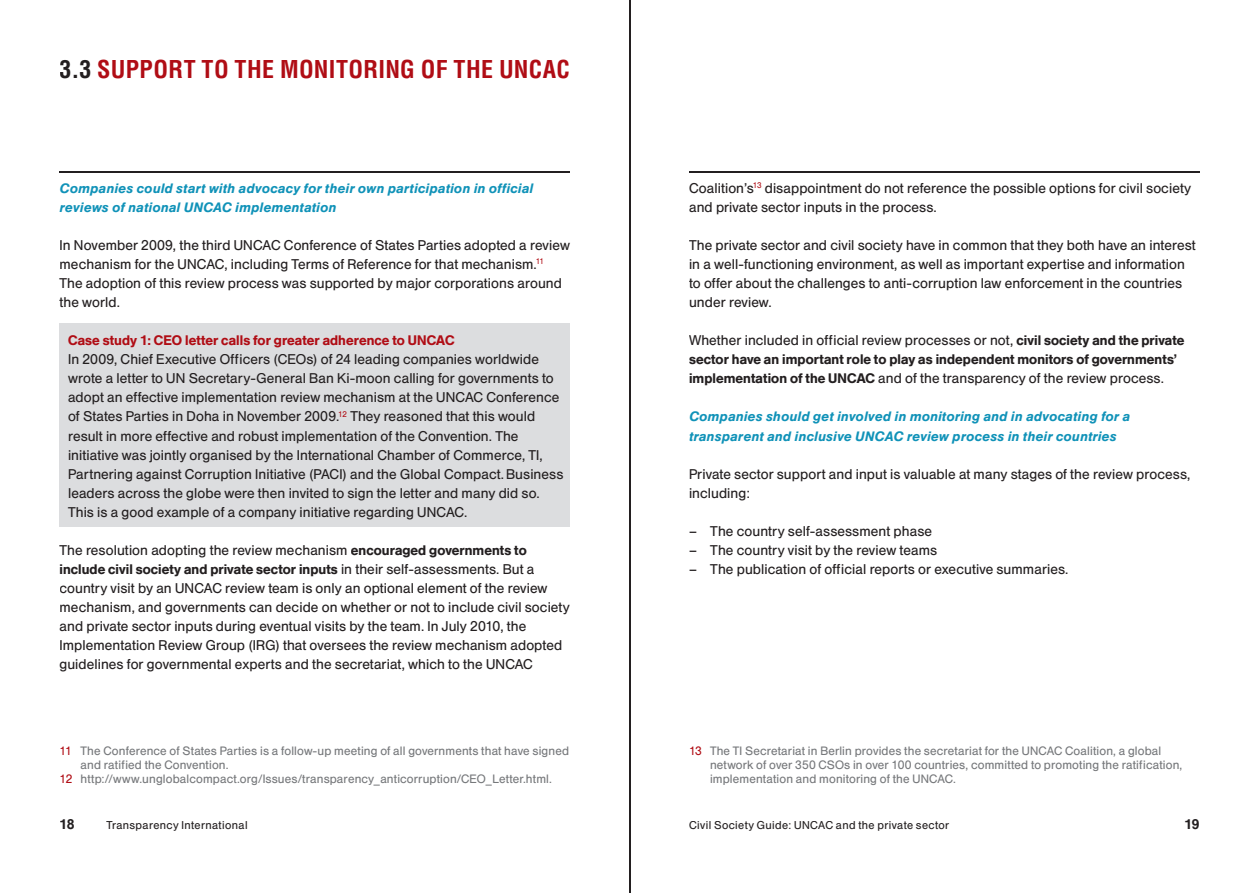
<style>
.page{position:relative;width:1259px;height:893px;background:#fff}
.page>*{position:absolute;margin:0;border:0;box-sizing:border-box;transform-origin:0 0}
.t1{font:700 condensed 24px "Helvetica";letter-spacing:.01em;color:#b00d15}
.t2{font:13.95px/19px "Helvetica BSK";letter-spacing:.005em;color:#231f20}
.t3{font:500 13.8px "Helvetica BSK";color:#231f20}
.t4{font:500 13.65px "Helvetica BSK";letter-spacing:.01em;color:#231f20}
.t5{font:500 13.65px "Helvetica BSK";letter-spacing:.01em;color:#b00d15}
.t6{font:italic 500 13.5px/19px "Helvetica BSK";letter-spacing:.035em;color:#1092b8}
.t7{font:12px/14px "Helvetica BSK";letter-spacing:.01em;color:#76787b}
.t8{font:11.25px "Helvetica BSK";letter-spacing:.035em;color:#231f20}
.s1{color:#231f20}
.s2{font-weight:500;font-size:13.65px}
.s3{font-weight:400;font-size:13.95px}
.s4{color:#b00d15}
</style>
<div class="page">
<div style="left:60px;top:323px;width:510px;height:203px;background:#dcdddf"></div>
<hr style="left:689px;top:171px;width:510px;height:2px;background:#231f20">
<hr style="left:60px;top:171px;width:510px;height:2px;background:#231f20">
<hr style="left:629px;top:0;width:1px;height:893px;background:#231f20">
<h1 class="t1" style="left:60px;top:60px;width:512px"><span class="s1">3.3</span> SUPPORT TO THE MONITORING OF THE UNCAC</h1>
<p class="t6" style="left:60px;top:180px;width:475px">Companies could start with advocacy for their own participation in official reviews of national UNCAC implementation</p>
<p class="t2" style="left:60px;top:237px;width:512px">In November 2009, the third UNCAC Conference of States Parties adopted a review mechanism for the UNCAC, including Terms of Reference for that mechanism.<sup>11<br></sup>The adoption of this review process was supported by major corporations around the world.</p>
<p class="t5" style="left:68px;top:335px;width:388px">Case study 1: CEO letter calls for greater adherence to UNCAC</p>
<p class="t2" style="left:68px;top:351px;width:497px">In 2009, Chief Executive Officers (CEOs) of 24 leading companies worldwide wrote a letter to UN Secretary-General Ban Ki-moon calling for governments to adopt an effective implementation review mechanism at the UNCAC Conference of States Parties in Doha in November 2009.<sup>12</sup> They reasoned that this would result in more effective and robust implementation of the Convention. The initiative was jointly organised by the International Chamber of Commerce, TI, Partnering against Corruption Initiative (PACI) and the Global Compact.Business leaders across the globe were then invited to sign the letter and many did so.<br>This is a good example of a company initiative regarding UNCAC.</p>
<p class="t2" style="left:60px;top:541px;width:468px">The resolution adopting the review mechanism <span class="s2">encouraged governments to</span></p>
<p class="t4" style="left:60px;top:564px;width:476px">include civil society and private sector inputs <span class="s3">in their self-assessments. But a</span></p>
<p class="t2" style="left:60px;top:579px;width:512px">country visit by an UNCAC review team is only an optional element of the review mechanism, and governments can decide on whether or not to include civil society and private sector inputs during eventual visits by the team. In July 2010, the Implementation Review Group (IRG) that oversees the review mechanism adopted guidelines for governmental experts and the secretariat, which to the UNCAC</p>
<p class="t2" style="left:689px;top:179px;width:504px">Coalition’s<sup>13</sup> disappointment do not reference the possible options for civil society and private sector inputs in the process.</p>
<p class="t2" style="left:689px;top:237px;width:508px">The private sector and civil society have in common that they both have an interest in a well-functioning environment, as well as important expertise and information to offer about the challenges to anti-corruption law enforcement in the countries under review.</p>
<p class="t2" style="left:689px;top:332px;width:497px">Whether included in official review processes or not, <span class="s2">civil society and the private</span></p>
<p class="t4" style="left:689px;top:354px;width:489px">sector have an important role to play as independent monitors of governments’</p>
<p class="t2" style="left:689px;top:370px;width:476px"><span class="s2">implementation of the UNCAC</span> and of the transparency of the review process.</p>
<p class="t6" style="left:689px;top:408px;width:442px">Companies should get involved in monitoring and in advocating for a transparent and inclusive UNCAC review process in their countries</p>
<p class="t2" style="left:689px;top:465px;width:503px">Private sector support and input is valuable at many stages of the review process, including:</p>
<p class="t2" style="left:689px;top:522px;width:245px">– The country self-assessment phase</p>
<p class="t2" style="left:689px;top:541px;width:249px">– The country visit by the review teams</p>
<p class="t2" style="left:689px;top:560px;width:381px">– The publication of official reports or executive summaries.</p>
<p class="t7" style="left:60px;top:745px;width:511px"><span class="s4">11</span> The Conference of States Parties is a follow-up meeting of all governments that have signed</p>
<p class="t7" style="left:81px;top:759px;width:149px">and ratified the Convention.</p>
<p class="t7" style="left:60px;top:773px;width:494px"><span class="s4">12</span> http://www.unglobalcompact.org/Issues/transparency_anticorruption/CEO_Letter.html.</p>
<p class="t7" style="left:710px;top:745px;width:474px;text-indent:-21px"><span class="s4">13</span> The TI Secretariat in Berlin provides the secretariat for the UNCAC Coalition, a global network of over 350 CSOs in over 100 countries, committed to promoting the ratification, implementation and monitoring of the UNCAC.</p>
<p class="t3" style="left:60px;top:819px;width:16px">18</p>
<p class="t8" style="left:106px;top:821px;width:143px">Transparency International</p>
<p class="t8" style="left:689px;top:821px;width:262px">Civil Society Guide: UNCAC and the private sector</p>
<p class="t3" style="left:1184px;top:819px;width:17px">19</p>
</div>
